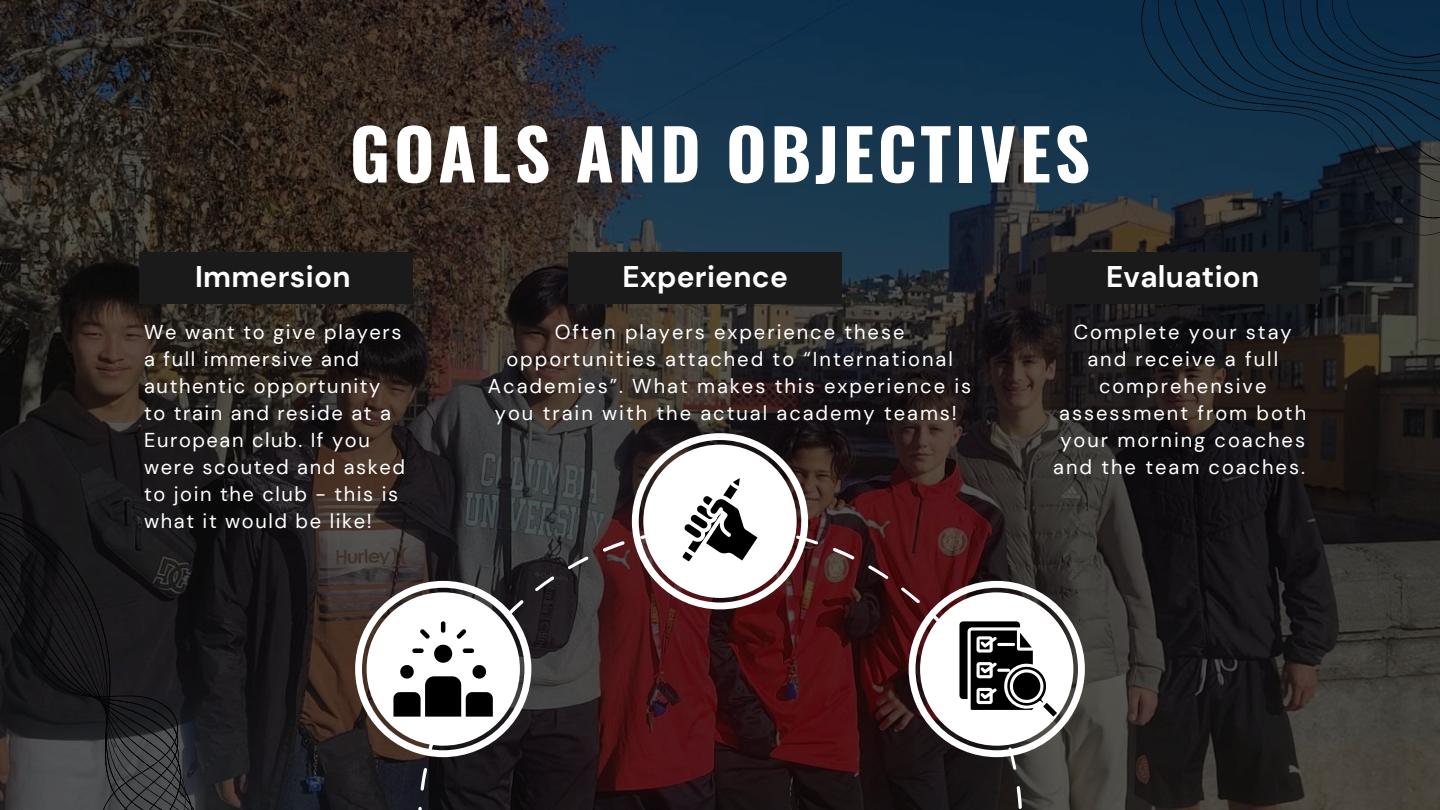
<style>
.page{position:relative;width:1440px;height:810px;background:#fff}
.page>*{position:absolute;margin:0;border:0;box-sizing:border-box;transform-origin:0 0}
.t1{font:700 69.5px "Oswald";letter-spacing:.055em;color:#fff}
.t2{font:700 29.8px "DM Sans";letter-spacing:.01em;color:#fff}
.t3{font:20.1px/27px "DM Sans";letter-spacing:.1em;color:#fff;text-align:center}
.t4{font:20.1px/27px "DM Sans";letter-spacing:.08em;color:#fff}
</style>
<div class="page">
<img style="left:0;top:0;width:1440px;height:810px">
<svg style="left:418px;top:525px;width:604px;height:285px"></svg>
<svg style="left:632px;top:433px;width:176px;height:176px"></svg>
<svg style="left:370px;top:581px;width:161px;height:176px"></svg>
<div style="left:140px;top:252px;width:273px;height:51px;background:#1a1a1a"></div>
<div style="left:568px;top:252px;width:274px;height:51px;background:#1a1a1a"></div>
<div style="left:1046px;top:252px;width:274px;height:51px;background:#1a1a1a"></div>
<svg style="left:1140px;top:0;width:300px;height:235px;fill:#102f48"></svg>
<svg style="left:0;top:448px;width:370px;height:362px;fill:#1b191c"></svg>
<svg style="left:909px;top:581px;width:176px;height:176px"></svg>
<h1 class="t1" style="left:350px;top:100px;width:742px">GOALS AND OBJECTIVES</h1>
<h2 class="t2" style="left:195px;top:257px;width:157px">Immersion</h2>
<h2 class="t2" style="left:623px;top:257px;width:167px">Experience</h2>
<h2 class="t2" style="left:1106px;top:257px;width:155px">Evaluation</h2>
<p class="t4" style="left:144px;top:319px;width:263px">We want to give players a full immersive and authentic opportunity to train and reside at a<br>European club. If you were scouted and asked to join the club - this is what it would be like!</p>
<p class="t3" style="left:488px;top:319px;width:485px">Often players experience these opportunities attached to “International Academies”. What makes this experience is you train with the actual academy teams!</p>
<p class="t3" style="left:1053px;top:319px;width:254px">Complete your stay and receive a full comprehensive assessment from both your morning coaches and the team coaches.</p>
</div>
